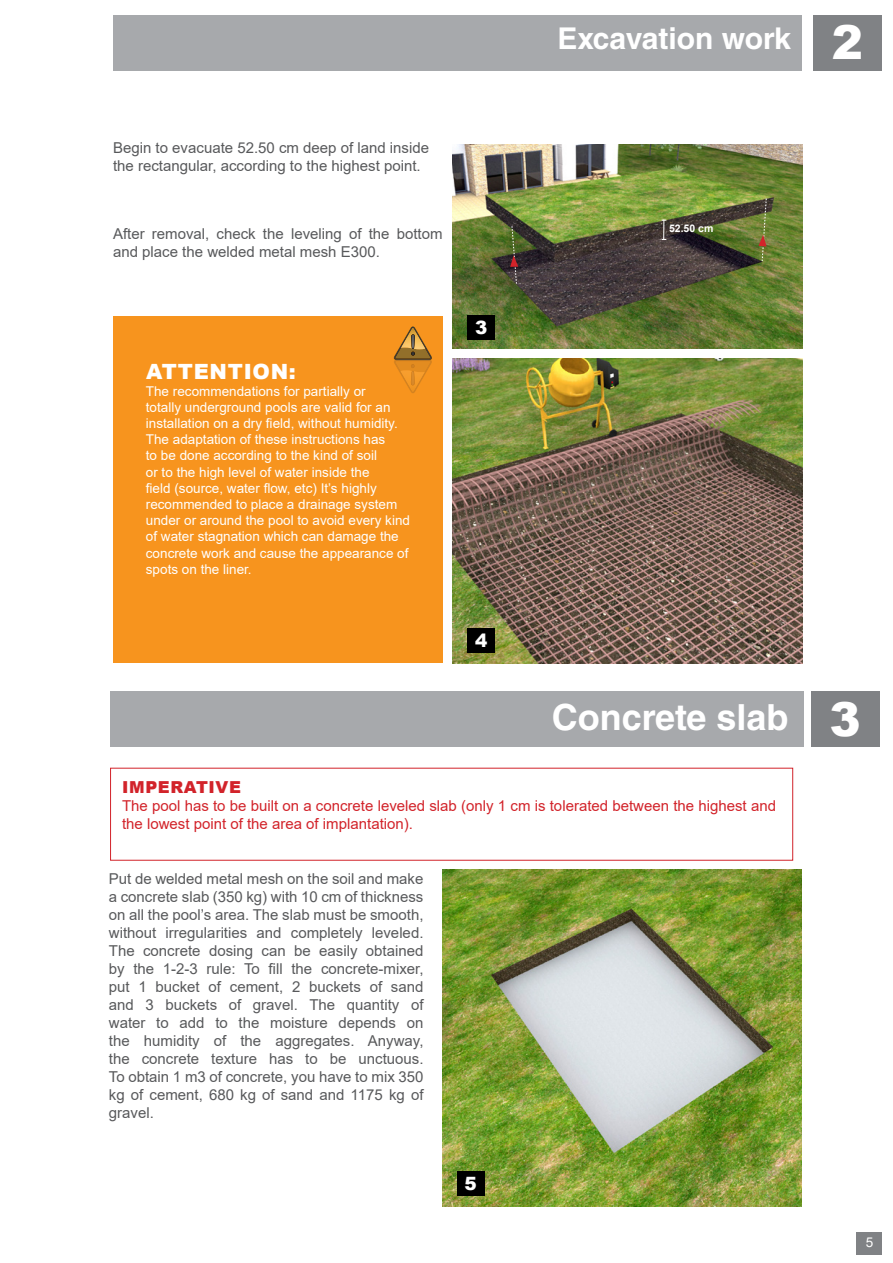
<style>
.page{position:relative;width:893px;height:1263px;background:#fff}
.page>*{position:absolute;margin:0;border:0;box-sizing:border-box;transform-origin:0 0}
.t1{font:900 46.8px "Arial";color:#fff}
.t2{font:700 36px "Helvetica LT Std";color:#fff}
.t3{font:700 30px "Helvetica LT Std";color:#fff}
.t4{font:900 21px "Arial";letter-spacing:.035em;color:#fff}
.t5{font:900 18.3px "Arial";color:#fff}
.t6{font:900 16.5px "Arial";letter-spacing:.035em;color:#d2232a}
.t7{font:15px/18px "Arial";color:#58595b}
.t8{font:15px/18px "Arial";color:#d2232a}
.t9{font:13.5px/16.2px "Arial";color:#fff}
.t10{font:700 10.5px "Arial";color:#fff}
</style>
<div class="page">
<img style="left:442px;top:870px;width:359px;height:337px">
<img style="left:453px;top:144px;width:350px;height:205px">
<div style="left:113px;top:15px;width:688px;height:56px;background:#a7a9ac"></div>
<div style="left:813px;top:15px;width:69px;height:56px;background:#808285"></div>
<div style="left:857px;top:1232px;width:25px;height:22px;background:#808285"></div>
<img style="left:453px;top:358px;width:350px;height:306px">
<div style="left:468px;top:629px;width:27px;height:24px;background:#000"></div>
<div style="left:457px;top:1171px;width:27px;height:25px;background:#000"></div>
<div style="left:113px;top:316px;width:330px;height:346px;background:#f7941e"></div>
<svg style="left:393px;top:326px;width:39px;height:67px"></svg>
<img style="left:411px;top:371px;width:3px;height:14px">
<div style="left:110px;top:691px;width:694px;height:56px;background:#a7a9ac"></div>
<div style="left:811px;top:691px;width:69px;height:56px;background:#808285"></div>
<div style="left:468px;top:316px;width:27px;height:24px;background:#000"></div>
<svg style="left:507px;top:226px;width:14px;height:58px"></svg>
<svg style="left:758px;top:198px;width:12px;height:64px"></svg>
<svg style="left:662px;top:220px;width:4px;height:20px"></svg>
<p class="t7" style="left:113px;top:139px;width:318px">Begin to evacuate 52.50 cm deep of land inside the rectangular, according to the highest point.</p>
<p class="t7" style="left:113px;top:225px;width:331px">After removal, check the leveling of the bottom and place the welded metal mesh E300.</p>
<h3 class="t4" style="left:146px;top:357px;width:151px">ATTENTION:</h3>
<p class="t9" style="left:146px;top:383px;width:266px">The recommendations for partially or<br>totally underground pools are valid for an installation on a dry field, without humidity.<br>The adaptation of these instructions has<br>to be done according to the kind of soil<br>or to the high level of water inside the<br>field (source, water flow, etc) It’s highly recommended to place a drainage system under or around the pool to avoid every kind of water stagnation which can damage the concrete work and cause the appearance of spots on the liner.</p>
<p class="t5" style="left:475px;top:314px;width:14px">3</p>
<p class="t5" style="left:475px;top:627px;width:14px">4</p>
<h3 class="t3" style="left:557px;top:21px;width:235px">Excavation work</h3>
<p class="t10" style="left:669px;top:221px;width:46px">52.50 cm</p>
<h2 class="t2" style="left:552px;top:695px;width:238px">Concrete slab</h2>
<p class="t6" style="left:122px;top:776px;width:120px">IMPERATIVE</p>
<p class="t8" style="left:122px;top:797px;width:655px">The pool has to be built on a concrete leveled slab (only 1 cm is tolerated between the highest and the lowest point of the area of implantation).</p>
<p class="t7" style="left:109px;top:869px;width:316px;text-align:justify">Put de welded metal mesh on the soil and make a concrete slab (350 kg) with 10 cm of thickness on all the pool’s area. The slab must be smooth, without irregularities and completely leveled.<br>The concrete dosing can be easily obtained by the 1-2-3 rule: To fill the concrete-mixer, put 1 bucket of cement, 2 buckets of sand and 3 buckets of gravel. The quantity of water to add to the moisture depends on the humidity of the aggregates. Anyway, the concrete texture has to be unctuous.<br>To obtain 1 m3 of concrete, you have to mix 350 kg of cement, 680 kg of sand and 1175 kg of gravel.</p>
<p class="t5" style="left:464px;top:1170px;width:14px">5</p>
<h1 class="t1" style="left:832px;top:9px;width:33px">2</h1>
<h1 class="t1" style="left:829px;top:685px;width:33px">3</h1>
<p class="t9" style="left:866px;top:1234px;width:9px">5</p>
</div>
